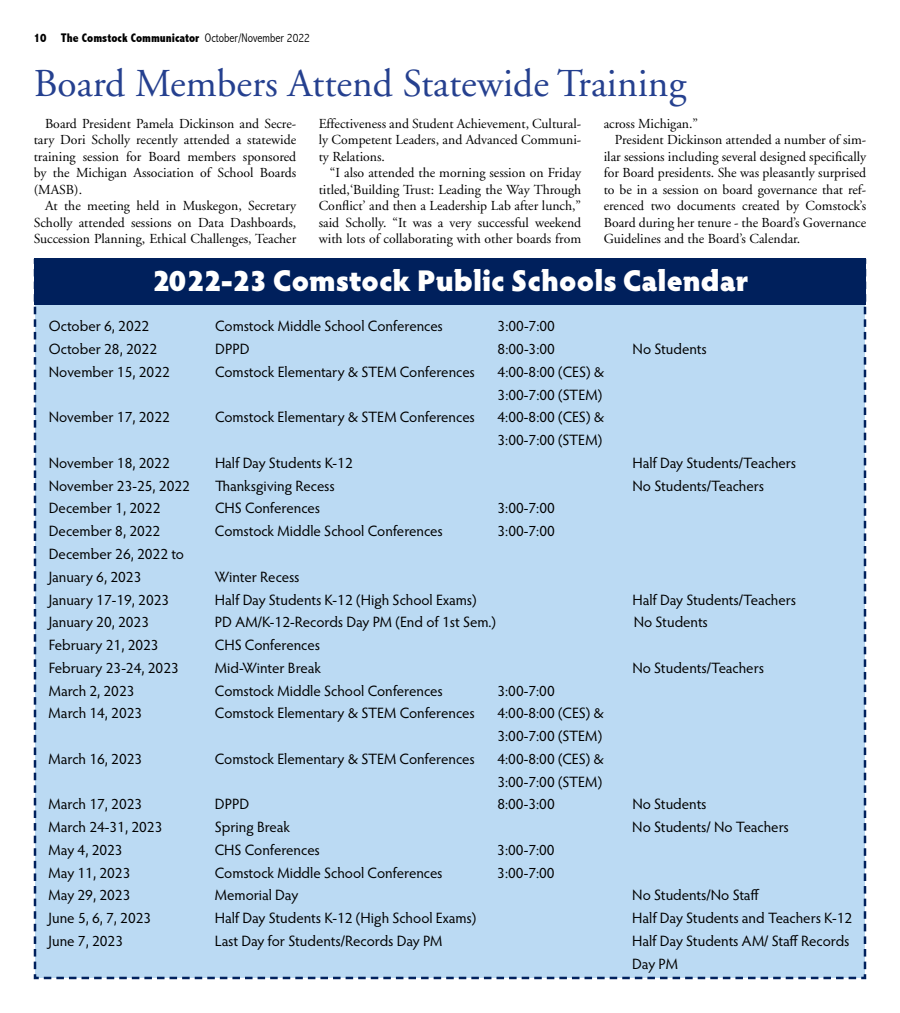
<style>
.page{position:relative;width:900px;height:1013px;background:#fff}
.page>*{position:absolute;margin:0;border:0;box-sizing:border-box;transform-origin:0 0}
.t1{font:39.5px "Adobe Garamond";color:#25408f}
.t2{font:900 30px "Hypatia Sans Pro";color:#fff}
.t3{font:15px/22.8px "Hypatia Sans Pro";letter-spacing:-.005em;color:#000}
.t4{font:13.75px/16.5px "Adobe Garamond";color:#000;text-align:justify}
.t5{font:800 condensed 12.5px "Abadi";color:#000}
.s1{font-weight:300}
</style>
<div class="page">
<div style="left:33px;top:258px;width:834px;height:722px;background:#bbdaf3"></div>
<div style="left:34px;top:259px;width:831px;height:46px;background:#00205c"></div>
<p class="t5" style="left:34px;top:31px;width:278px">10 The Comstock Communicator <span class="s1">October/November 2022</span></p>
<h1 class="t1" style="left:34px;top:63px;width:654px">Board Members Attend Statewide Training</h1>
<p class="t4" style="left:34px;top:115px;width:264px;text-indent:11px">Board President Pamela Dickinson and Secre&shy;tary Dori Scholly recently attended a statewide training session for Board members sponsored by the Michigan Association of School Boards (MASB).</p>
<p class="t4" style="left:34px;top:198px;width:264px;text-indent:11px">At the meeting held in Muskegon, Secretary Scholly attended sessions on Data Dashboards, Succession Planning, Ethical Challenges, Teacher</p>
<p class="t4" style="left:319px;top:115px;width:264px">Effectiveness and Student Achievement, Cultural&shy;ly Competent Leaders, and Advanced Communi&shy;ty Relations.</p>
<p class="t4" style="left:319px;top:165px;width:264px;text-indent:11px">“I also attended the morning session on Friday titled,‘Building Trust: Leading the Way Through Conflict’ and then a Leadership Lab after lunch,” said Scholly. “It was a very successful weekend with lots of collaborating with other boards from</p>
<p class="t4" style="left:604px;top:115px;width:96px">across Michigan.”</p>
<p class="t4" style="left:615px;top:132px;width:253px">President Dickinson attended a number of sim-</p>
<p class="t4" style="left:604px;top:148px;width:264px">ilar sessions including several designed specifically</p>
<p class="t4" style="left:604px;top:165px;width:264px">for Board presidents. She was pleasantly surprised</p>
<p class="t4" style="left:604px;top:181px;width:264px">to be in a session on board governance that ref-</p>
<p class="t4" style="left:604px;top:198px;width:264px">erenced two documents created by Comstock’s</p>
<p class="t4" style="left:604px;top:214px;width:264px">Board during her tenure - the Board’s Governance</p>
<p class="t4" style="left:604px;top:231px;width:198px">Guidelines and the Board’s Calendar.</p>
<h2 class="t2" style="left:152px;top:258px;width:598px">2022-23 Comstock Public Schools Calendar</h2>
<p class="t3" style="left:49px;top:314px;width:102px">October 6, 2022</p>
<p class="t3" style="left:215px;top:314px;width:229px">Comstock Middle School Conferences</p>
<p class="t3" style="left:498px;top:314px;width:59px">3:00-7:00</p>
<p class="t3" style="left:49px;top:337px;width:110px">October 28, 2022</p>
<p class="t3" style="left:215px;top:337px;width:36px">DPPD</p>
<p class="t3" style="left:498px;top:337px;width:59px">8:00-3:00</p>
<p class="t3" style="left:633px;top:337px;width:76px">No Students</p>
<p class="t3" style="left:49px;top:360px;width:123px">November 15, 2022</p>
<p class="t3" style="left:215px;top:360px;width:261px">Comstock Elementary &amp; STEM Conferences</p>
<p class="t3" style="left:498px;top:360px;width:108px">4:00-8:00 (CES) &amp;<br>3:00-7:00 (STEM)</p>
<p class="t3" style="left:49px;top:405px;width:123px">November 17, 2022</p>
<p class="t3" style="left:215px;top:405px;width:261px">Comstock Elementary &amp; STEM Conferences</p>
<p class="t3" style="left:498px;top:405px;width:108px">4:00-8:00 (CES) &amp;<br>3:00-7:00 (STEM)</p>
<p class="t3" style="left:49px;top:451px;width:123px">November 18, 2022</p>
<p class="t3" style="left:215px;top:451px;width:139px">Half Day Students K-12</p>
<p class="t3" style="left:633px;top:451px;width:165px">Half Day Students/Teachers</p>
<p class="t3" style="left:49px;top:473px;width:143px">November 23-25, 2022</p>
<p class="t3" style="left:215px;top:473px;width:121px">Thanksgiving Recess</p>
<p class="t3" style="left:633px;top:473px;width:133px">No Students/Teachers</p>
<p class="t3" style="left:49px;top:496px;width:113px">December 1, 2022</p>
<p class="t3" style="left:215px;top:496px;width:107px">CHS Conferences</p>
<p class="t3" style="left:497px;top:496px;width:59px">3:00-7:00</p>
<p class="t3" style="left:49px;top:519px;width:113px">December 8, 2022</p>
<p class="t3" style="left:215px;top:519px;width:229px">Comstock Middle School Conferences</p>
<p class="t3" style="left:497px;top:519px;width:59px">3:00-7:00</p>
<p class="t3" style="left:49px;top:542px;width:137px">December 26, 2022 to<br>January 6, 2023</p>
<p class="t3" style="left:215px;top:565px;width:86px">Winter Recess</p>
<p class="t3" style="left:49px;top:587px;width:122px">January 17-19, 2023</p>
<p class="t3" style="left:215px;top:587px;width:263px">Half Day Students K-12 (High School Exams)</p>
<p class="t3" style="left:632px;top:587px;width:165px">Half Day Students/Teachers</p>
<p class="t3" style="left:49px;top:610px;width:102px">January 20, 2023</p>
<p class="t3" style="left:215px;top:610px;width:283px">PD AM/K-12-Records Day PM (End of 1st Sem.)</p>
<p class="t3" style="left:634px;top:610px;width:76px">No Students</p>
<p class="t3" style="left:49px;top:633px;width:112px">February 21, 2023</p>
<p class="t3" style="left:215px;top:633px;width:107px">CHS Conferences</p>
<p class="t3" style="left:49px;top:656px;width:132px">February 23-24, 2023</p>
<p class="t3" style="left:215px;top:656px;width:108px">Mid-Winter Break</p>
<p class="t3" style="left:632px;top:656px;width:133px">No Students/Teachers</p>
<p class="t3" style="left:49px;top:678px;width:87px">March 2, 2023</p>
<p class="t3" style="left:215px;top:678px;width:229px">Comstock Middle School Conferences</p>
<p class="t3" style="left:497px;top:678px;width:59px">3:00-7:00</p>
<p class="t3" style="left:49px;top:701px;width:95px">March 14, 2023</p>
<p class="t3" style="left:215px;top:701px;width:261px">Comstock Elementary &amp; STEM Conferences</p>
<p class="t3" style="left:497px;top:701px;width:108px">4:00-8:00 (CES) &amp;<br>3:00-7:00 (STEM)</p>
<p class="t3" style="left:49px;top:747px;width:95px">March 16, 2023</p>
<p class="t3" style="left:215px;top:747px;width:261px">Comstock Elementary &amp; STEM Conferences</p>
<p class="t3" style="left:497px;top:747px;width:108px">4:00-8:00 (CES) &amp;<br>3:00-7:00 (STEM)</p>
<p class="t3" style="left:49px;top:792px;width:95px">March 17, 2023</p>
<p class="t3" style="left:215px;top:792px;width:36px">DPPD</p>
<p class="t3" style="left:497px;top:792px;width:59px">8:00-3:00</p>
<p class="t3" style="left:632px;top:792px;width:76px">No Students</p>
<p class="t3" style="left:49px;top:815px;width:115px">March 24-31, 2023</p>
<p class="t3" style="left:215px;top:815px;width:77px">Spring Break</p>
<p class="t3" style="left:632px;top:815px;width:158px">No Students/ No Teachers</p>
<p class="t3" style="left:49px;top:838px;width:76px">May 4, 2023</p>
<p class="t3" style="left:215px;top:838px;width:107px">CHS Conferences</p>
<p class="t3" style="left:497px;top:838px;width:59px">3:00-7:00</p>
<p class="t3" style="left:49px;top:860px;width:83px">May 11, 2023</p>
<p class="t3" style="left:215px;top:860px;width:229px">Comstock Middle School Conferences</p>
<p class="t3" style="left:497px;top:860px;width:59px">3:00-7:00</p>
<p class="t3" style="left:49px;top:883px;width:83px">May 29, 2023</p>
<p class="t3" style="left:215px;top:883px;width:85px">Memorial Day</p>
<p class="t3" style="left:632px;top:883px;width:129px">No Students/No Staff</p>
<p class="t3" style="left:49px;top:906px;width:104px">June 5, 6, 7, 2023</p>
<p class="t3" style="left:215px;top:906px;width:263px">Half Day Students K-12 (High School Exams)</p>
<p class="t3" style="left:632px;top:906px;width:222px">Half Day Students and Teachers K-12</p>
<p class="t3" style="left:49px;top:929px;width:76px">June 7, 2023</p>
<p class="t3" style="left:215px;top:929px;width:229px">Last Day for Students/Records Day PM</p>
<p class="t3" style="left:632px;top:929px;width:219px">Half Day Students AM/ Staff Records<br>Day PM</p>
</div>
